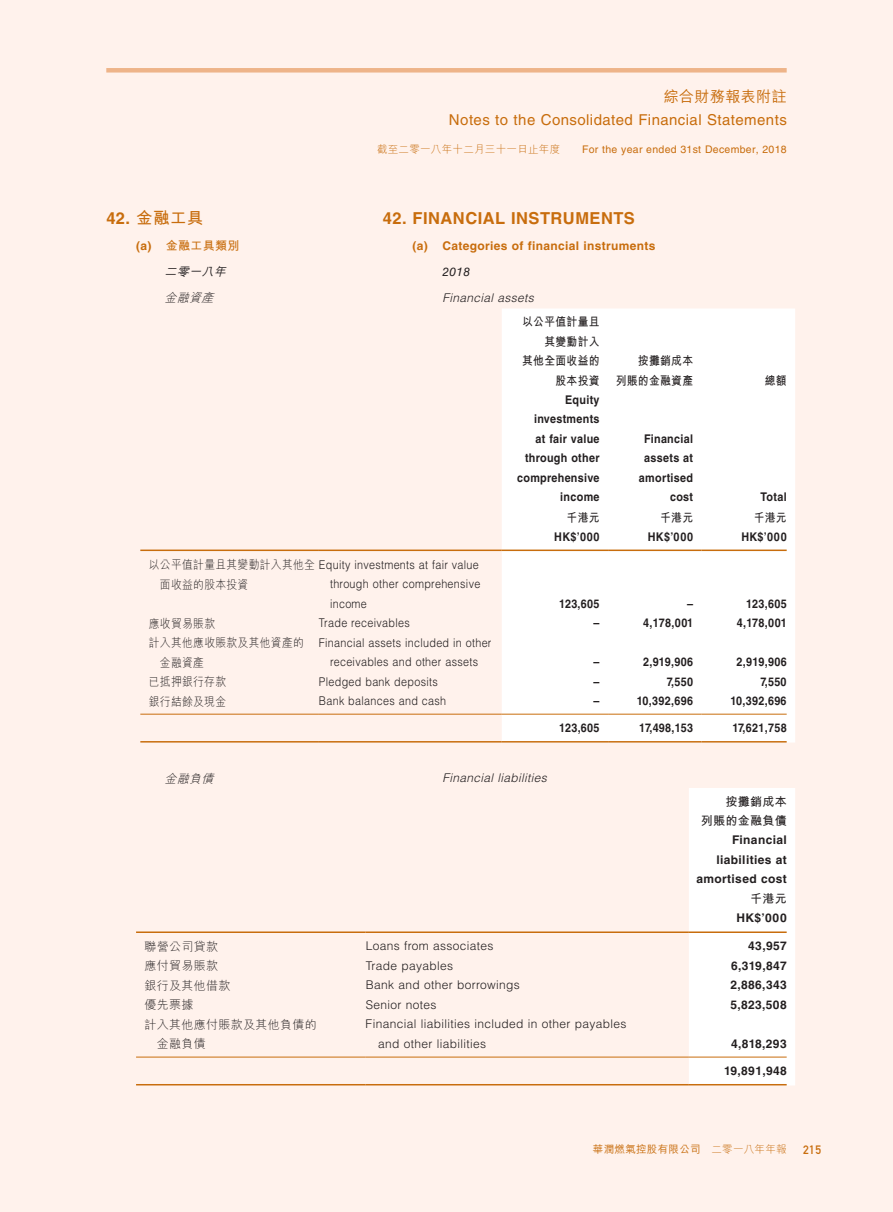
<style>
.page{position:relative;width:893px;height:1212px;background:#fff2ec}
.page>*{position:absolute;margin:0;border:0;box-sizing:border-box;transform-origin:0 0}
.t1{font:700 16.5px "Helvetica LT Std";letter-spacing:.03em;color:#c86d0d}
.t2{font:700 16.5px "M Hei HK";color:#c86d0d}
.t3{font:15px "Helvetica LT Std";letter-spacing:.03em;color:#c86d0d}
.t4{font:500 15px "M Hei HK";letter-spacing:.03em;color:#c86d0d}
.t5{font:700 12px/19.5px "Helvetica LT Std";letter-spacing:.03em;color:#231f20;text-align:right;scale:.9 1}
.t6{font:300 12px/19.5px "Helvetica LT Std";letter-spacing:.03em;color:#231f20;scale:.9 1}
.t7{font:300 12px/19.5px "Helvetica LT Std";letter-spacing:.03em;color:#231f20}
.t8{font:700 12px/19.5px "Helvetica LT Std";letter-spacing:.03em;color:#231f20;text-align:right}
.t9{font:700 12px/19.5px "M Hei HK";letter-spacing:.03em;color:#231f20;text-align:right;scale:.9 1}
.t10{font:300 12px/19.5px "M Hei HK";letter-spacing:.03em;color:#231f20;scale:.9 1}
.t11{font:300 12px/19.5px "M Hei HK";letter-spacing:.03em;color:#231f20}
.t12{font:700 12px "Helvetica LT Std";letter-spacing:.03em;color:#c86d0d}
.t13{font:italic 300 12px "Helvetica LT Std";letter-spacing:.03em;color:#231f20}
.t14{font:700 12px/19.5px "M Hei HK";letter-spacing:.03em;color:#231f20;text-align:right}
.t15{font:700 12px/26px "M Hei HK";letter-spacing:.03em;color:#c86d0d}
.t16{font:italic 300 12px "M Hei HK";color:#231f20}
.t17{font:italic 12px "Helvetica LT Std";color:#231f20}
.t18{font:12px "DIN Mittelschrift Std";color:#c86d0d}
.t19{font:10.5px "Helvetica LT Std";letter-spacing:.03em;color:#c86d0d}
.t20{font:500 10.5px "M Hei HK";letter-spacing:.03em;color:#c86d0d}
.t21{font:300 10.5px "M Hei HK";letter-spacing:.03em;color:#c86d0d}
.s1{font-family:"Helvetica LT Std"}
.s2{font-weight:500;font-style:italic;color:#231f20}
.s3{font-family:"M Hei HK"}
.s4{font-weight:300}
</style>
<div class="page">
<div style="left:106px;top:68px;width:681px;height:5px;background:#eeb489"></div>
<div style="left:502px;top:309px;width:293px;height:433px;background:#fff"></div>
<hr style="left:140px;top:549px;width:179px;height:2px;background:#c86d0d">
<hr style="left:319px;top:549px;width:183px;height:2px;background:#c86d0d">
<hr style="left:502px;top:549px;width:106px;height:2px;background:#c86d0d">
<hr style="left:608px;top:549px;width:94px;height:2px;background:#c86d0d">
<hr style="left:702px;top:549px;width:85px;height:2px;background:#c86d0d">
<hr style="left:140px;top:714px;width:179px;height:1px;background:#c86d0d">
<hr style="left:319px;top:714px;width:183px;height:1px;background:#c86d0d">
<hr style="left:502px;top:714px;width:106px;height:1px;background:#c86d0d">
<hr style="left:608px;top:714px;width:94px;height:1px;background:#c86d0d">
<hr style="left:702px;top:714px;width:85px;height:1px;background:#c86d0d">
<hr style="left:140px;top:741px;width:179px;height:1px;background:#c86d0d">
<hr style="left:319px;top:741px;width:183px;height:1px;background:#c86d0d">
<hr style="left:502px;top:741px;width:106px;height:1px;background:#c86d0d">
<hr style="left:608px;top:741px;width:94px;height:1px;background:#c86d0d">
<hr style="left:702px;top:741px;width:85px;height:1px;background:#c86d0d">
<div style="left:689px;top:788px;width:106px;height:297px;background:#fff"></div>
<hr style="left:136px;top:931px;width:230px;height:2px;background:#c86d0d">
<hr style="left:366px;top:931px;width:323px;height:2px;background:#c86d0d">
<hr style="left:689px;top:931px;width:98px;height:2px;background:#c86d0d">
<hr style="left:136px;top:1057px;width:230px;height:1px;background:#c86d0d">
<hr style="left:366px;top:1057px;width:323px;height:1px;background:#c86d0d">
<hr style="left:689px;top:1057px;width:98px;height:1px;background:#c86d0d">
<hr style="left:136px;top:1084px;width:230px;height:1px;background:#c86d0d">
<hr style="left:366px;top:1084px;width:323px;height:1px;background:#c86d0d">
<hr style="left:689px;top:1084px;width:98px;height:1px;background:#c86d0d">
<p class="t4" style="left:664px;top:86px;width:124px">綜合財務報表附註</p>
<p class="t3" style="left:449px;top:111px;width:339px">Notes to the Consolidated Financial Statements</p>
<h1 class="t2" style="left:106px;top:206px;width:99px"><span class="s1">42.</span> 金融工具</h1>
<p class="t15" style="left:165px;top:232px;width:76px;text-indent:-29px"><span class="s1">(a)</span> 金融工具類別<span class="s2">二零一八年</span></p>
<p class="t16" style="left:165px;top:289px;width:55px">金融資產</p>
<p class="t21" style="left:377px;top:141px;width:185px">截至二零一八年十二月三十一日止年度</p>
<p class="t19" style="left:582px;top:143px;width:206px">For the year ended 31st December, 2018</p>
<h1 class="t1" style="left:383px;top:209px;width:254px">42. FINANCIAL INSTRUMENTS</h1>
<p class="t12" style="left:413px;top:239px;width:244px">(a) Categories of financial instruments</p>
<p class="t17" style="left:442px;top:265px;width:29px">2018</p>
<p class="t13" style="left:442px;top:290px;width:93px">Financial assets</p>
<p class="t9" style="left:522px;top:311px;width:88px">以公平值計量且其變動計入<br>其他全面收益的股本投資</p>
<p class="t9" style="left:616px;top:350px;width:88px">按攤銷成本<br>列賬的金融資產</p>
<p class="t5" style="left:517px;top:390px;width:93px">Equity investments<br>at fair value through other comprehensive income</p>
<p class="t5" style="left:639px;top:429px;width:62px">Financial assets at amortised cost</p>
<p class="t9" style="left:765px;top:370px;width:26px">總額</p>
<p class="t5" style="left:760px;top:487px;width:31px">Total</p>
<p class="t9" style="left:567px;top:506px;width:38px">千港元</p>
<p class="t9" style="left:660px;top:506px;width:38px">千港元</p>
<p class="t9" style="left:754px;top:506px;width:38px">千港元</p>
<p class="t5" style="left:554px;top:526px;width:52px">HK$’000</p>
<p class="t5" style="left:648px;top:526px;width:52px">HK$’000</p>
<p class="t5" style="left:741px;top:526px;width:52px">HK$’000</p>
<p class="t6" style="left:149px;top:554px;width:368px"><span class="s3">以公平值計量且其變動計入其他全</span> Equity investments at fair value</p>
<p class="t10" style="left:160px;top:574px;width:100px">面收益的股本投資</p>
<p class="t6" style="left:330px;top:574px;width:169px">through other comprehensive income</p>
<p class="t5" style="left:559px;top:593px;width:46px">123,605</p>
<p class="t5" style="left:687px;top:593px;width:8px">–</p>
<p class="t5" style="left:746px;top:593px;width:46px">123,605</p>
<p class="t10" style="left:149px;top:613px;width:75px">應收貿易賬款</p>
<p class="t6" style="left:319px;top:613px;width:103px">Trade receivables</p>
<p class="t5" style="left:594px;top:613px;width:8px">–</p>
<p class="t5" style="left:643px;top:613px;width:57px">4,178,001</p>
<p class="t5" style="left:737px;top:613px;width:57px">4,178,001</p>
<p class="t10" style="left:160px;top:632px;width:162px;text-indent:-11px">計入其他應收賬款及其他資產的金融資產</p>
<p class="t6" style="left:319px;top:632px;width:193px;text-align:center">Financial assets included in other receivables and other assets</p>
<p class="t5" style="left:594px;top:652px;width:8px">–</p>
<p class="t5" style="left:643px;top:652px;width:57px">2,919,906</p>
<p class="t5" style="left:737px;top:652px;width:57px">2,919,906</p>
<p class="t10" style="left:149px;top:671px;width:88px">已抵押銀行存款</p>
<p class="t6" style="left:319px;top:671px;width:134px">Pledged bank deposits</p>
<p class="t5" style="left:593px;top:671px;width:8px">–</p>
<p class="t5" style="left:667px;top:671px;width:31px">7,550</p>
<p class="t5" style="left:760px;top:671px;width:31px">7,550</p>
<p class="t10" style="left:149px;top:691px;width:88px">銀行結餘及現金</p>
<p class="t6" style="left:319px;top:691px;width:143px">Bank balances and cash</p>
<p class="t5" style="left:593px;top:691px;width:8px">–</p>
<p class="t5" style="left:637px;top:691px;width:64px">10,392,696</p>
<p class="t5" style="left:730px;top:691px;width:64px">10,392,696</p>
<p class="t5" style="left:559px;top:718px;width:46px">123,605</p>
<p class="t5" style="left:639px;top:718px;width:61px">17,498,153</p>
<p class="t5" style="left:732px;top:718px;width:62px">17,621,758</p>
<p class="t13" style="left:442px;top:770px;width:106px">Financial liabilities</p>
<p class="t14" style="left:701px;top:791px;width:88px">按攤銷成本<br>列賬的金融負債</p>
<p class="t8" style="left:696px;top:830px;width:92px">Financial liabilities at amortised cost</p>
<p class="t14" style="left:750px;top:888px;width:38px">千港元</p>
<p class="t8" style="left:736px;top:908px;width:52px">HK$’000</p>
<p class="t11" style="left:145px;top:936px;width:75px">聯營公司貸款</p>
<p class="t7" style="left:366px;top:936px;width:129px">Loans from associates</p>
<p class="t8" style="left:748px;top:936px;width:40px">43,957</p>
<p class="t11" style="left:145px;top:956px;width:75px">應付貿易賬款</p>
<p class="t7" style="left:366px;top:956px;width:89px">Trade payables</p>
<p class="t8" style="left:731px;top:956px;width:57px">6,319,847</p>
<p class="t11" style="left:145px;top:975px;width:88px">銀行及其他借款</p>
<p class="t7" style="left:366px;top:975px;width:156px">Bank and other borrowings</p>
<p class="t8" style="left:731px;top:975px;width:58px">2,886,343</p>
<p class="t11" style="left:145px;top:995px;width:51px">優先票據</p>
<p class="t7" style="left:366px;top:995px;width:72px">Senior notes</p>
<p class="t8" style="left:731px;top:995px;width:58px">5,823,508</p>
<p class="t11" style="left:157px;top:1014px;width:162px;text-indent:-12px">計入其他應付賬款及其他負債的金融負債</p>
<p class="t7" style="left:378px;top:1014px;width:250px;text-indent:-12px">Financial liabilities included in other payables and other liabilities</p>
<p class="t16" style="left:165px;top:770px;width:55px">金融負債</p>
<p class="t8" style="left:731px;top:1034px;width:57px">4,818,293</p>
<p class="t8" style="left:724px;top:1061px;width:64px">19,891,948</p>
<p class="t20" style="left:593px;top:1142px;width:195px">華潤燃氣控股有限公司 <span class="s4">二零一八年年報</span></p>
<p class="t18" style="left:803px;top:1143px;width:19px">215</p>
</div>
